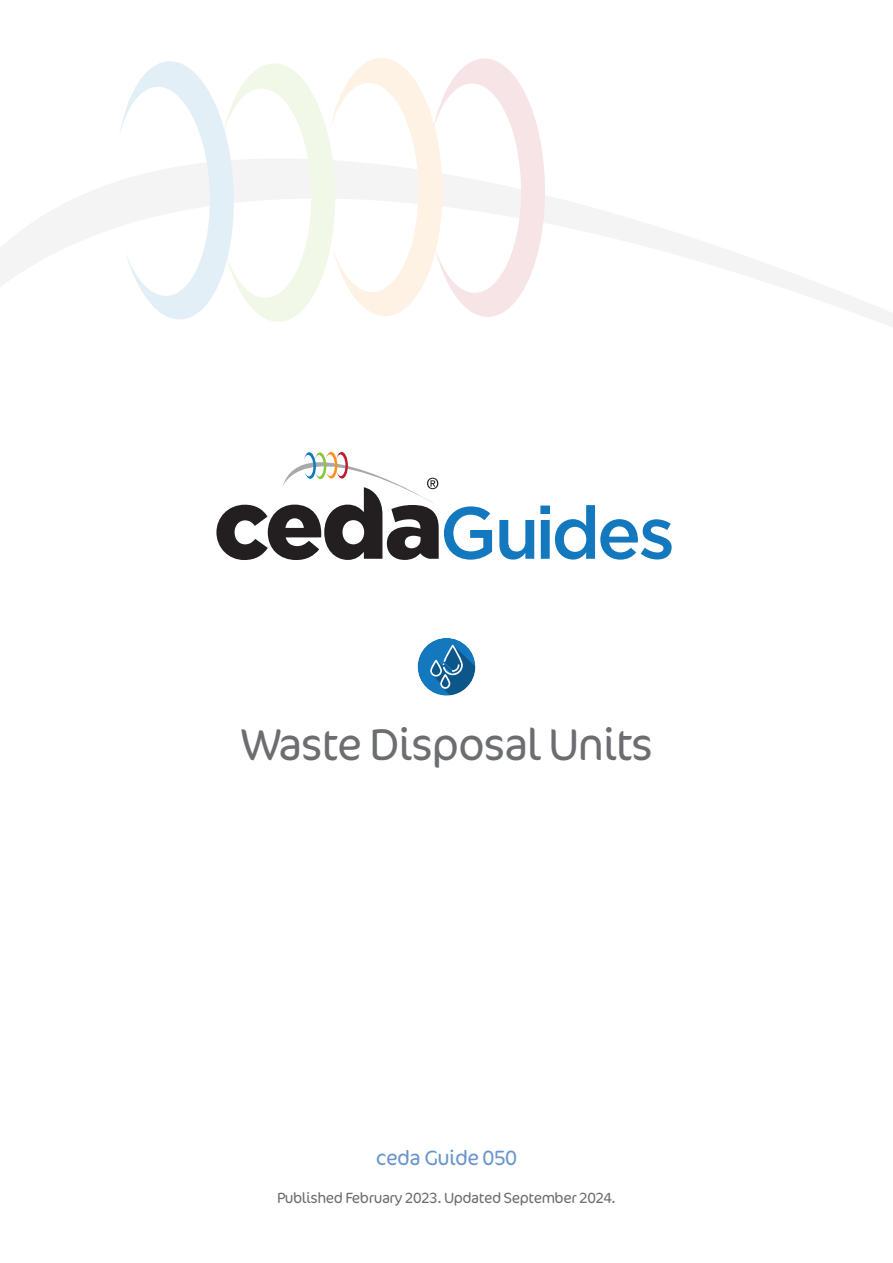
<style>
.page{position:relative;width:893px;height:1263px;background:#fff}
.page>*{position:absolute;margin:0;border:0;box-sizing:border-box;transform-origin:0 0}
.t1{font:500 73.5px "Gotham";letter-spacing:-.05em;color:#1378be}
.t2{font:300 45px "Cocon Pro";letter-spacing:-.03em;color:#6c6d70}
.t3{font:300 21px "Cocon Pro";letter-spacing:-.03em;color:#6995cd}
.t4{font:300 15px "Cocon Pro";letter-spacing:-.03em;color:#6c6d70}
</style>
<div class="page">
<svg style="left:216px;top:451px;width:223px;height:109px"></svg>
<svg style="left:0;top:181px;width:893px;height:146px"></svg>
<svg style="left:119px;top:58px;width:427px;height:265px"></svg>
<div style="left:418px;top:638px;width:57px;height:58px;background:#1378be;border-radius:50%"></div>
<svg style="left:430px;top:645px;width:45px;height:50px"></svg>
<p class="t1" style="left:440px;top:485px;width:237px">Guides</p>
<p class="t2" style="left:240px;top:715px;width:415px">Waste Disposal Units</p>
<p class="t3" style="left:376px;top:1144px;width:143px">ceda Guide 050</p>
<p class="t4" style="left:277px;top:1188px;width:340px">Published February 2023. Updated September 2024.</p>
</div>
